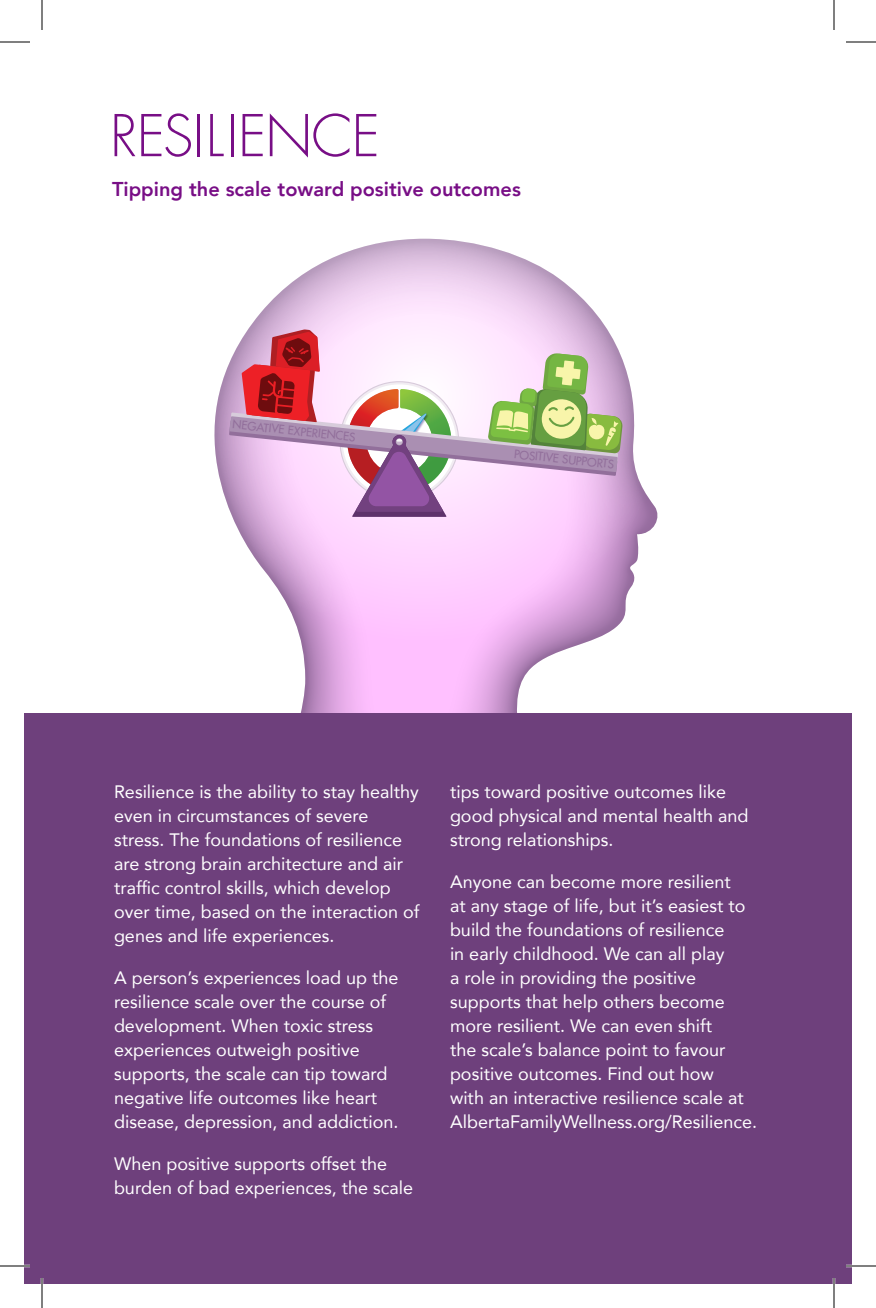
<style>
.page{position:relative;width:876px;height:1308px;background:#fff}
.page>*{position:absolute;margin:0;border:0;box-sizing:border-box;transform-origin:0 0}
.t1{font:300 56px "Futura Std";letter-spacing:-.01em;color:#780e86}
.t2{font:800 20px "Avenir";color:#780e86}
.Paragraph_Style_1{font:18px/24px "Avenir";color:#fff}
.t3{font:500 11.4px "Futura Std";color:#926f9b}
</style>
<div class="page">
<svg style="left:214px;top:239px;width:443px;height:474px"></svg>
<svg style="left:229px;top:329px;width:394px;height:188px;background:#d3b4c0"></svg>
<div style="left:24px;top:713px;width:828px;height:571px;background:#6e407c"></div>
<hr style="left:0;top:1265px;width:30px;height:2px;background:#fff">
<hr style="left:846px;top:1265px;width:30px;height:2px;background:#fff">
<hr style="left:41px;top:1278px;width:2px;height:30px;background:#fff">
<hr style="left:833px;top:1278px;width:2px;height:30px;background:#fff">
<hr style="left:0;top:42px;width:30px;height:1px;background:#000">
<hr style="left:846px;top:42px;width:30px;height:1px;background:#000">
<hr style="left:0;top:1266px;width:30px;height:1px;background:#000">
<hr style="left:846px;top:1266px;width:30px;height:1px;background:#000">
<hr style="left:42px;top:0;width:1px;height:30px;background:#000">
<hr style="left:42px;top:1278px;width:1px;height:30px;background:#000">
<hr style="left:834px;top:0;width:1px;height:30px;background:#000">
<hr style="left:834px;top:1278px;width:1px;height:30px;background:#000">
<p class="t1" style="left:110px;top:102px;width:272px">RESILIENCE</p>
<p class="t2" style="left:112px;top:173px;width:410px">Tipping the scale toward positive outcomes</p>
<p class="t3" style="left:233px;top:417px;width:125px;rotate:6deg">NEGATIVE EXPERIENCES</p>
<p class="t3" style="left:515px;top:447px;width:102px;rotate:6deg">POSITIVE SUPPORTS</p>
<p class="Paragraph_Style_1" style="left:114px;top:779px;width:307px">Resilience is the ability to stay healthy even in circumstances of severe stress. The foundations of resilience are strong brain architecture and air traffic control skills, which develop over time, based on the interaction of genes and life experiences.</p>
<p class="Paragraph_Style_1" style="left:114px;top:965px;width:286px">A person’s experiences load up the resilience scale over the course of development. When toxic stress experiences outweigh positive supports, the scale can tip toward negative life outcomes like heart disease, depression, and addiction.</p>
<p class="Paragraph_Style_1" style="left:114px;top:1151px;width:301px">When positive supports offset the burden of bad experiences, the scale</p>
<p class="Paragraph_Style_1" style="left:450px;top:779px;width:300px">tips toward positive outcomes like good physical and mental health and strong relationships.</p>
<p class="Paragraph_Style_1" style="left:450px;top:869px;width:309px">Anyone can become more resilient<br>at any stage of life, but it’s easiest to build the foundations of resilience<br>in early childhood. We can all play<br>a role in providing the positive supports that help others become more resilient. We can even shift<br>the scale’s balance point to favour positive outcomes. Find out how<br>with an interactive resilience scale at AlbertaFamilyWellness.org/Resilience.</p>
</div>
